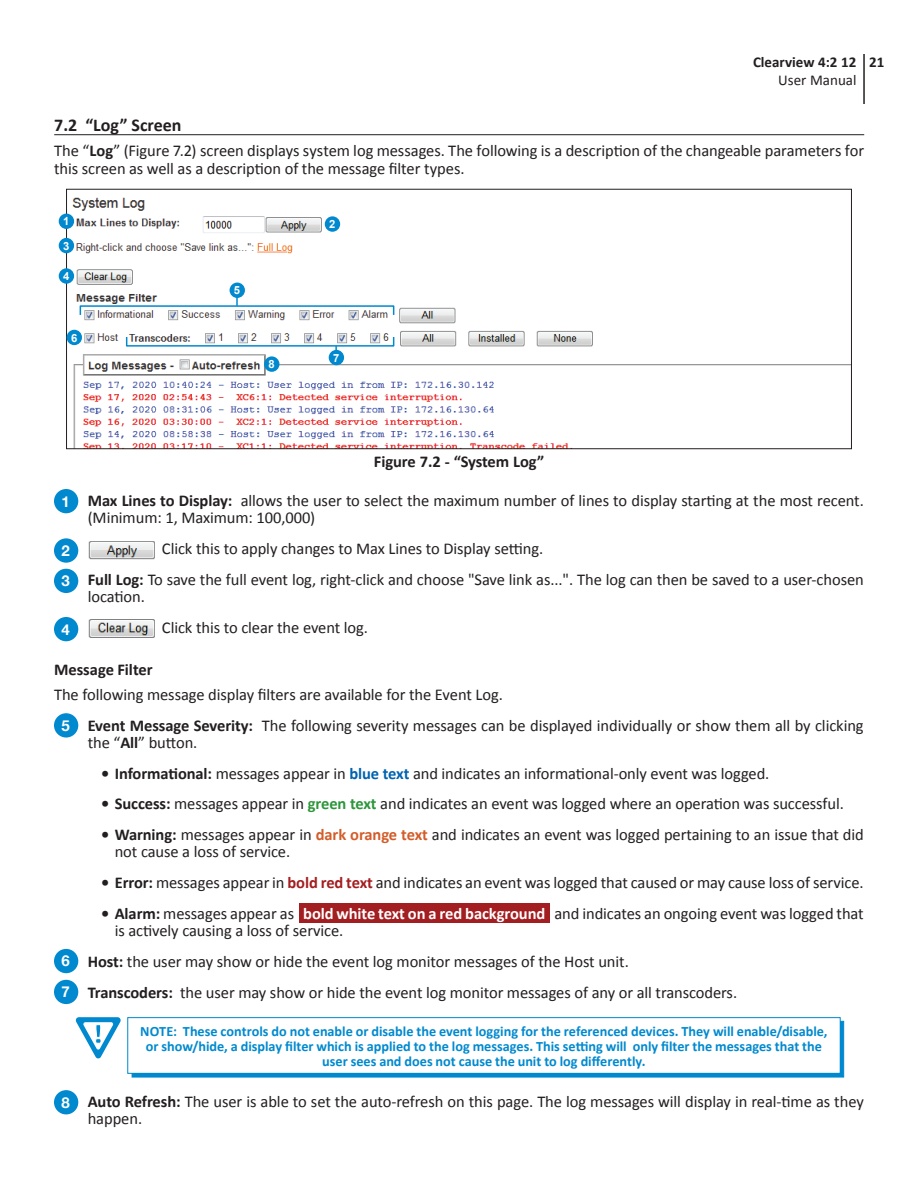
<style>
.page{position:relative;width:918px;height:1188px;background:#fff}
.page>*{position:absolute;margin:0;border:0;box-sizing:border-box;transform-origin:0 0}
.t1{font:700 18px "Calibri";color:#231f20}
.t2{font:16.5px/17.2px "Calibri";letter-spacing:-.005em;color:#231f20}
.t3{font:700 16.5px "Calibri";letter-spacing:-.005em;color:#231f20}
.t4{font:700 15px "Calibri";color:#231f20}
.t5{font:15px "Calibri";color:#231f20}
.t6{font:700 15px/30.3px "Helvetica Neue";color:#fff}
.t7{font:700 14.25px/15px "Calibri";color:#0089cf;text-align:center}
.t8{font:700 11.25px/24.3px "Arial";color:#fff}
.s1{font-weight:700}
.s2{font-weight:700;color:#0162b0}
.s3{font-weight:700;color:#2c963b}
.s4{font-weight:700;color:#d35d2a}
.s5{font-weight:700;color:#a31e21}
.s6{font-weight:700;color:#fff}
</style>
<div class="page">
<hr style="left:863px;top:54px;width:2px;height:50px;background:#231f20">
<hr style="left:54px;top:134px;width:810px;height:1px;background:#231f20">
<img style="left:89px;top:619px;width:66px;height:19px">
<img style="left:89px;top:541px;width:66px;height:18px">
<div style="left:54px;top:489px;width:24px;height:24px;background:#0089cf;border-radius:50%"></div>
<div style="left:54px;top:538px;width:24px;height:25px;background:#0089cf;border-radius:50%"></div>
<div style="left:54px;top:569px;width:24px;height:24px;background:#0089cf;border-radius:50%"></div>
<div style="left:54px;top:617px;width:24px;height:24px;background:#0089cf;border-radius:50%"></div>
<div style="left:299px;top:903px;width:250px;height:20px;background:#a31e21"></div>
<div style="left:54px;top:713px;width:24px;height:25px;background:#0089cf;border-radius:50%"></div>
<div style="left:54px;top:949px;width:24px;height:24px;background:#0089cf;border-radius:50%"></div>
<div style="left:54px;top:980px;width:24px;height:24px;background:#0089cf;border-radius:50%"></div>
<img style="left:68px;top:197px;width:782px;height:250px">
<div style="left:59px;top:214px;width:15px;height:15px;background:#0089cf;border-radius:50%"></div>
<div style="left:59px;top:238px;width:15px;height:15px;background:#0089cf;border-radius:50%"></div>
<div style="left:67px;top:330px;width:15px;height:15px;background:#0089cf;border-radius:50%"></div>
<div style="left:264px;top:356px;width:15px;height:16px;background:#0089cf;border-radius:50%"></div>
<div style="left:59px;top:268px;width:15px;height:16px;background:#0089cf;border-radius:50%"></div>
<div style="left:325px;top:216px;width:15px;height:16px;background:#0089cf;border-radius:50%"></div>
<div style="left:80px;top:305px;width:314px;height:11px;border:2px solid #0089cf"></div>
<div style="left:230px;top:283px;width:15px;height:15px;background:#0089cf;border-radius:50%"></div>
<svg style="left:236px;top:298px;width:2px;height:8px"></svg>
<div style="left:126px;top:336px;width:268px;height:11px;border:2px solid #0089cf"></div>
<div style="left:329px;top:350px;width:15px;height:15px;background:#0089cf;border-radius:50%"></div>
<div style="left:132px;top:1021px;width:712px;height:56px;background:#0089cf"></div>
<div style="left:128px;top:1018px;width:712px;height:55px;background:#fff"></div>
<div style="left:127px;top:1017px;width:714px;height:57px;border:1px solid #0089cf"></div>
<svg style="left:75px;top:1017px;width:46px;height:42px"></svg>
<div style="left:54px;top:1090px;width:24px;height:24px;background:#0089cf;border-radius:50%"></div>
<p class="t4" style="left:753px;top:52px;width:133px">Clearview 4:2 12 21</p>
<p class="t5" style="left:778px;top:70px;width:80px">User Manual</p>
<p class="t1" style="left:54px;top:114px;width:129px">7.2 “Log” Screen</p>
<p class="t2" style="left:54px;top:141px;width:811px;line-height:18px">The “<span class="s1">Log</span>” (Figure 7.2) screen displays system log messages. The following is a description of the changeable parameters for this screen as well as a description of the message filter types.</p>
<p class="t8" style="left:63px;top:210px;width:8px">1<br>3</p>
<p class="t8" style="left:63px;top:264px;width:8px">4</p>
<p class="t8" style="left:71px;top:326px;width:8px">6</p>
<p class="t8" style="left:234px;top:279px;width:8px">5</p>
<p class="t8" style="left:269px;top:352px;width:8px">8</p>
<p class="t8" style="left:329px;top:212px;width:8px">2</p>
<p class="t8" style="left:333px;top:346px;width:8px">7</p>
<p class="t3" style="left:374px;top:451px;width:172px">Figure 7.2 - “System Log”</p>
<p class="t2" style="left:88px;top:492px;width:778px"><span class="s1">Max Lines to Display:</span> allows the user to select the maximum number of lines to display starting at the most recent. (Minimum: 1, Maximum: 100,000)</p>
<p class="t2" style="left:88px;top:533px;width:778px;line-height:30.8px;text-indent:74px">Click this to apply changes to Max Lines to Display setting.<br><span class="s1">Full Log:</span> To save the full event log, right-click and choose "Save link as...". The log can then be saved to a user-chosen</p>
<p class="t2" style="left:88px;top:588px;width:59px">location.</p>
<p class="t2" style="left:162px;top:619px;width:208px">Click this to clear the event log.</p>
<p class="t6" style="left:62px;top:486px;width:10px">1</p>
<p class="t6" style="left:62px;top:535px;width:10px">2<br>3</p>
<p class="t6" style="left:62px;top:614px;width:10px">4</p>
<p class="t3" style="left:54px;top:659px;width:100px">Message Filter</p>
<p class="t2" style="left:88px;top:679px;width:778px;line-height:30.8px;text-indent:-34px">The following message display filters are available for the Event Log.<br><span class="s1">Event Message Severity:</span> The following severity messages can be displayed individually or show them all by clicking</p>
<p class="t2" style="left:88px;top:734px;width:111px">the “<span class="s1">All</span>” button.</p>
<p class="t2" style="left:101px;top:765px;width:670px"><span class="s1">• Informational:</span> messages appear in <span class="s2">blue text</span> and indicates an informational-only event was logged.</p>
<p class="t2" style="left:101px;top:795px;width:744px"><span class="s1">• Success:</span> messages appear in <span class="s3">green text</span> and indicates an event was logged where an operation was successful.</p>
<p class="t2" style="left:115px;top:826px;width:751px;text-indent:-13px"><span class="s1">• Warning:</span> messages appear in <span class="s4">dark orange text</span> and indicates an event was logged pertaining to an issue that did not cause a loss of service.</p>
<p class="t2" style="left:101px;top:874px;width:764px"><span class="s1">• Error:</span> messages appear in <span class="s5">bold red text</span> and indicates an event was logged that caused or may cause loss of service.</p>
<p class="t2" style="left:115px;top:905px;width:751px;text-indent:-13px"><span class="s1">• Alarm:</span> messages appear as <span class="s6">bold white text on a red background</span> and indicates an ongoing event was logged that is actively causing a loss of service.</p>
<p class="t2" style="left:88px;top:946px;width:651px;line-height:30.8px"><span class="s1">Host:</span> the user may show or hide the event log monitor messages of the Host unit.<br><span class="s1">Transcoders:</span> the user may show or hide the event log monitor messages of any or all transcoders.</p>
<p class="t6" style="left:62px;top:710px;width:10px">5</p>
<p class="t6" style="left:62px;top:945px;width:10px;line-height:30.9px">6<br>7</p>
<p class="t6" style="left:62px;top:1087px;width:10px">8</p>
<p class="t7" style="left:140px;top:1024px;width:689px">NOTE: These controls do not enable or disable the event logging for the referenced devices. They will enable/disable, or show/hide, a display filter which is applied to the log messages. This setting will only filter the messages that the user sees and does not cause the unit to log differently.</p>
<p class="t2" style="left:88px;top:1093px;width:778px"><span class="s1">Auto Refresh:</span> The user is able to set the auto-refresh on this page. The log messages will display in real-time as they happen.</p>
</div>
